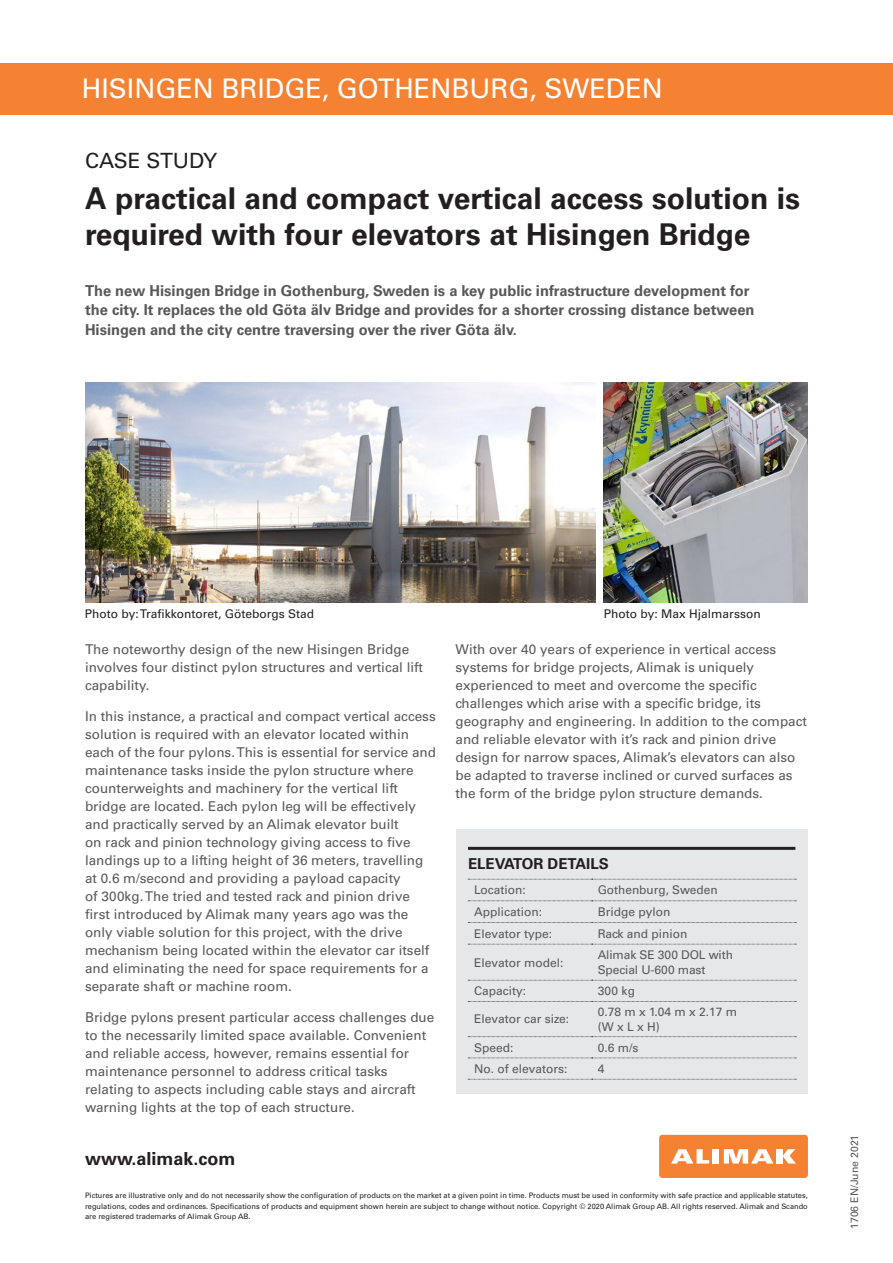
<style>
.page{position:relative;width:893px;height:1263px;background:#fff}
.page>*{position:absolute;margin:0;border:0;box-sizing:border-box;transform-origin:0 0}
.t1{font:700 30px/36px "Univers LT Std";color:#231f20}
.Project_name{font:27px "Univers LT Std";color:#fff}
.Document_type{font:21px "Univers LT Std";color:#231f20}
.t2{font:700 18px "Univers LT Std";color:#231f20}
.Introduction_text{font:700 15px/19.5px "Univers LT Std";color:#57585a}
.Table_title{font:700 15px "Univers LT Std";color:#231f20}
.Regular_text{font:13.5px/18px "Univers LT Std";color:#57585a}
.Table_text{font:12px/14.4px "Univers LT Std";color:#57585a}
.t3{font:12px "Univers LT Std";color:#231f20}
.Date{font:10.5px "Univers LT Std";color:#57585a}
.t4{font:7.5px/10.5px "Univers LT Std";color:#231f20;text-align:justify}
</style>
<div class="page">
<div style="left:659px;top:1135px;width:149px;height:43px;background:#f48232;border-radius:3px"></div>
<div style="left:713px;top:1149px;width:6px;height:14px;background:#fff"></div>
<div style="left:776px;top:1149px;width:7px;height:14px;background:#fff"></div>
<svg style="left:783px;top:1149px;width:13px;height:14px"></svg>
<svg style="left:671px;top:1149px;width:38px;height:14px"></svg>
<svg style="left:724px;top:1149px;width:49px;height:14px"></svg>
<div style="left:0;top:64px;width:893px;height:51px;background:#f48232"></div>
<img style="left:85px;top:383px;width:510px;height:220px">
<img style="left:604px;top:383px;width:204px;height:220px">
<div style="left:456px;top:829px;width:352px;height:264px;background:#e6e7e9"></div>
<hr style="left:468px;top:847px;width:327px;height:3px;background:#231f20">
<svg style="left:468px;top:879px;width:328px;height:1px"></svg>
<svg style="left:468px;top:900px;width:328px;height:1px"></svg>
<svg style="left:468px;top:922px;width:328px;height:1px"></svg>
<svg style="left:468px;top:944px;width:328px;height:1px"></svg>
<svg style="left:468px;top:980px;width:328px;height:1px"></svg>
<svg style="left:468px;top:1001px;width:328px;height:1px"></svg>
<svg style="left:468px;top:1036px;width:328px;height:1px"></svg>
<svg style="left:468px;top:1058px;width:328px;height:1px"></svg>
<svg style="left:468px;top:1079px;width:328px;height:1px"></svg>
<p class="Project_name" style="left:82px;top:73px;width:583px">HISINGEN BRIDGE, GOTHENBURG, SWEDEN</p>
<p class="Document_type" style="left:85px;top:148px;width:134px">CASE STUDY</p>
<p class="t1" style="left:85px;top:180px;width:717px">A practical and compact vertical access solution is required with four elevators at Hisingen Bridge</p>
<p class="Introduction_text" style="left:85px;top:281px;width:671px">The new Hisingen Bridge in Gothenburg, Sweden is a key public infrastructure development for the city. It replaces the old Göta älv Bridge and provides for a shorter crossing distance between<br>Hisingen and the city centre traversing over the river Göta älv.</p>
<p class="t3" style="left:85px;top:607px;width:231px">Photo by: Trafikkontoret, Göteborgs Stad</p>
<p class="t3" style="left:604px;top:607px;width:158px">Photo by: Max Hjalmarsson</p>
<p class="Regular_text" style="left:85px;top:640px;width:339px">The noteworthy design of the new Hisingen Bridge involves four distinct pylon structures and vertical lift capability.</p>
<p class="Regular_text" style="left:85px;top:707px;width:352px">In this instance, a practical and compact vertical access solution is required with an elevator located within each of the four pylons. This is essential for service and maintenance tasks inside the pylon structure where counterweights and machinery for the vertical lift bridge are located. Each pylon leg will be effectively and practically served by an Alimak elevator built<br>on rack and pinion technology giving access to five landings up to a lifting height of 36 meters, travelling at 0.6 m/second and providing a payload capacity<br>of 300kg. The tried and tested rack and pinion drive first introduced by Alimak many years ago was the only viable solution for this project, with the drive mechanism being located within the elevator car itself and eliminating the need for space requirements for a separate shaft or machine room.</p>
<p class="Regular_text" style="left:85px;top:1008px;width:351px">Bridge pylons present particular access challenges due to the necessarily limited space available. Convenient and reliable access, however, remains essential for maintenance personnel to address critical tasks relating to aspects including cable stays and aircraft warning lights at the top of each structure.</p>
<h3 class="t2" style="left:85px;top:1148px;width:152px">www.alimak.com</h3>
<p class="Regular_text" style="left:455px;top:640px;width:353px">With over 40 years of experience in vertical access systems for bridge projects, Alimak is uniquely experienced to meet and overcome the specific challenges which arise with a specific bridge, its geography and engineering. In addition to the compact and reliable elevator with it’s rack and pinion drive design for narrow spaces, Alimak’s elevators can also be adapted to traverse inclined or curved surfaces as the form of the bridge pylon structure demands.</p>
<p class="Table_title" style="left:468px;top:855px;width:142px">ELEVATOR DETAILS</p>
<p class="Table_text" style="left:474px;top:883px;width:53px">Location:</p>
<p class="Table_text" style="left:598px;top:883px;width:122px">Gothenburg, Sweden</p>
<p class="Table_text" style="left:474px;top:904px;width:70px">Application:</p>
<p class="Table_text" style="left:598px;top:904px;width:74px">Bridge pylon</p>
<p class="Table_text" style="left:474px;top:926px;width:80px">Elevator type:</p>
<p class="Table_text" style="left:598px;top:926px;width:91px">Rack and pinion</p>
<p class="Table_text" style="left:474px;top:955px;width:91px">Elevator model:</p>
<p class="Table_text" style="left:598px;top:948px;width:137px">Alimak SE 300 DOL with<br>Special U-600 mast</p>
<p class="Table_text" style="left:474px;top:984px;width:54px">Capacity:</p>
<p class="Table_text" style="left:598px;top:984px;width:39px">300 kg</p>
<p class="Table_text" style="left:474px;top:1012px;width:97px">Elevator car size:</p>
<p class="Table_text" style="left:598px;top:1005px;width:141px">0.78 m x 1.04 m x 2.17 m (W x L x H)</p>
<p class="Table_text" style="left:474px;top:1040px;width:41px">Speed:</p>
<p class="Table_text" style="left:598px;top:1040px;width:42px">0.6 m/s</p>
<p class="Table_text" style="left:474px;top:1062px;width:95px">No. of elevators:</p>
<p class="Table_text" style="left:598px;top:1062px;width:8px">4</p>
<p class="t4" style="left:85px;top:1190px;width:724px">Pictures are illustrative only and do not necessarily show the configuration of products on the market at a given point in time. Products must be used in conformity with safe practice and applicable statutes, regulations, codes and ordinances. Specifications of products and equipment shown herein are subject to change without notice. Copyright © 2020 Alimak Group AB. All rights reserved. Alimak and Scando are registered trademarks of Alimak Group AB.</p>
<p class="Date" style="left:848px;top:1229px;width:96px;rotate:-90deg">1706 EN/June 2021</p>
</div>
